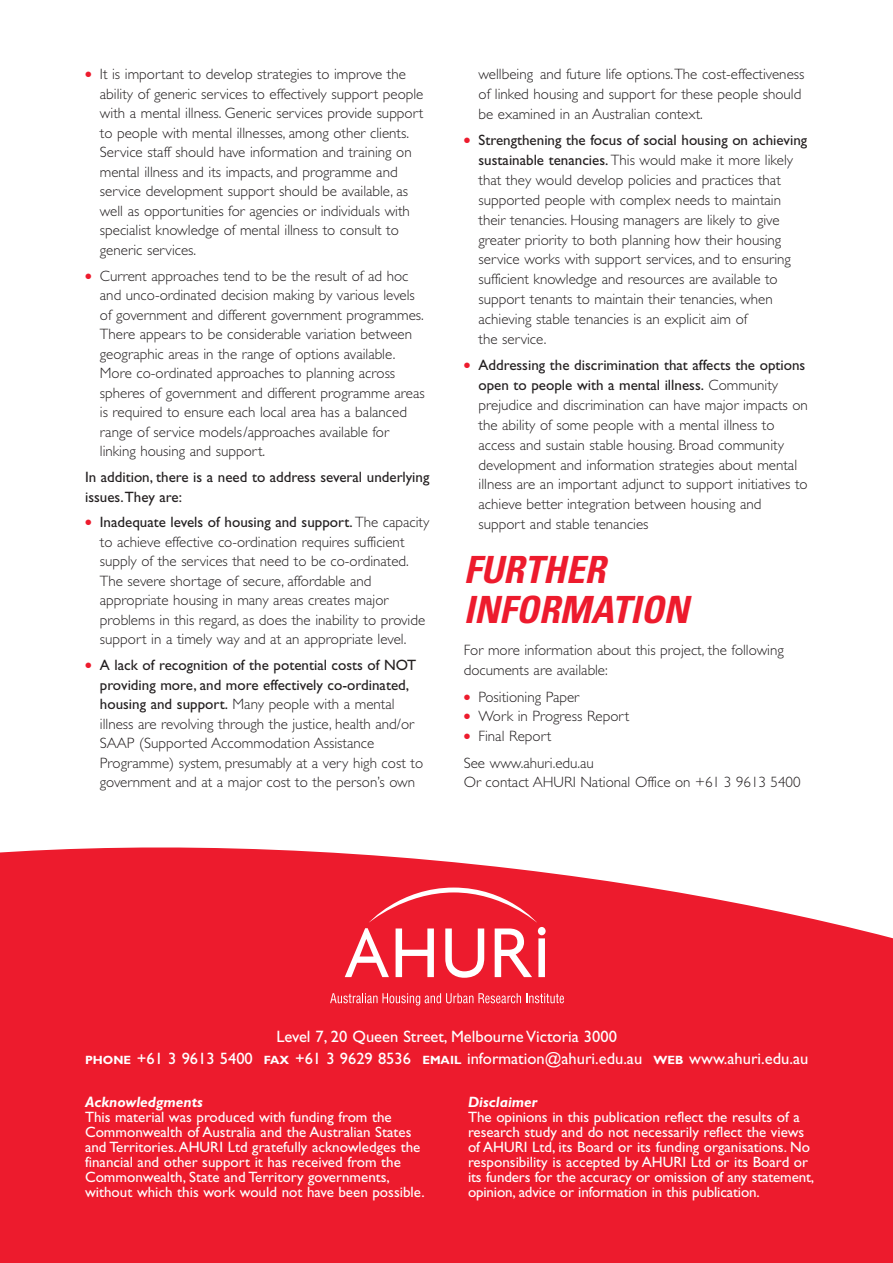
<style>
.page{position:relative;width:893px;height:1263px;background:#fff}
.page>*{position:absolute;margin:0;border:0;box-sizing:border-box;transform-origin:0 0}
.t1{font:italic 700 condensed 37.5px/39.3px "Univers";color:#ed1b2d}
.t2{font:16.5px/21.6px "Gill Sans";color:#fff;text-align:center}
.t3{font:300 15px/19.5px "Gill Sans";color:#231f20}
.t4{font:15px/15px "Gill Sans";color:#fff}
.t5{font:15px/19.5px "Gill Sans";color:#231f20}
.t6{font:italic 700 15px "Gill Sans";color:#fff}
.s1{font-size:22.5px;color:#ed1b2d}
.s2{font-weight:400}
.s3{font-weight:700;font-size:12px}
</style>
<div class="page">
<div style="left:0;top:847px;width:892px;height:416px;background:#ed1b2d"></div>
<svg style="left:345px;top:888px;width:200px;height:90px"></svg>
<svg style="left:330px;top:993px;width:234px;height:13px;background:#f04c5a"></svg>
<p class="t3" style="left:100px;top:66px;width:325px;text-indent:-17px"><span class="s1">•</span> It is important to develop strategies to improve the ability of generic services to effectively support people with a mental illness. Generic services provide support to people with mental illnesses, among other clients.<br>Service staff should have information and training on mental illness and its impacts, and programme and service development support should be available, as well as opportunities for agencies or individuals with specialist knowledge of mental illness to consult to generic services.</p>
<p class="t3" style="left:100px;top:267px;width:326px;text-indent:-17px"><span class="s1">•</span> Current approaches tend to be the result of ad hoc and unco-ordinated decision making by various levels of government and different government programmes.<br>There appears to be considerable variation between geographic areas in the range of options available.<br>More co-ordinated approaches to planning across spheres of government and different programme areas is required to ensure each local area has a balanced range of service models/approaches available for linking housing and support.</p>
<p class="t5" style="left:85px;top:469px;width:346px">In addition, there is a need to address several underlying issues.They are:</p>
<p class="t3" style="left:100px;top:514px;width:331px;text-indent:-17px"><span class="s1">•</span> <span class="s2">Inadequate levels of housing and support.</span> The capacity to achieve effective co-ordination requires sufficient supply of the services that need to be co-ordinated.<br>The severe shortage of secure, affordable and appropriate housing in many areas creates major problems in this regard, as does the inability to provide support in a timely way and at an appropriate level.</p>
<p class="t3" style="left:100px;top:657px;width:325px;text-indent:-17px"><span class="s1">•</span> <span class="s2">A lack of recognition of the potential costs of NOT providing more, and more effectively co-ordinated, housing and support.</span> Many people with a mental illness are revolving through the justice, health and/or SAAP (Supported Accommodation Assistance Programme) system, presumably at a very high cost to government and at a major cost to the person’s own</p>
<p class="t3" style="left:478px;top:66px;width:327px">wellbeing and future life options.The cost-effectiveness of linked housing and support for these people should be examined in an Australian context.</p>
<p class="t3" style="left:478px;top:132px;width:330px;line-height:20px;text-indent:-17px"><span class="s1">•</span> <span class="s2">Strengthening the focus of social housing on achieving sustainable tenancies.</span> This would make it more likely that they would develop policies and practices that supported people with complex needs to maintain their tenancies. Housing managers are likely to give greater priority to both planning how their housing service works with support services, and to ensuring sufficient knowledge and resources are available to support tenants to maintain their tenancies, when achieving stable tenancies is an explicit aim of<br>the service.</p>
<p class="t3" style="left:478px;top:357px;width:331px;line-height:20px;text-indent:-17px"><span class="s1">•</span> <span class="s2">Addressing the discrimination that affects the options open to people with a mental illness.</span> Community prejudice and discrimination can have major impacts on the ability of some people with a mental illness to access and sustain stable housing. Broad community development and information strategies about mental illness are an important adjunct to support initiatives to achieve better integration between housing and support and stable tenancies</p>
<h1 class="t1" style="left:463px;top:554px;width:226px">FURTHER<br>INFORMATION</h1>
<p class="t3" style="left:463px;top:642px;width:321px">For more information about this project, the following documents are available:</p>
<p class="t3" style="left:461px;top:688px;width:119px"><span class="s1">•</span> Positioning Paper</p>
<p class="t3" style="left:461px;top:708px;width:169px"><span class="s1">•</span> Work in Progress Report</p>
<p class="t3" style="left:461px;top:725px;width:134px;line-height:26.2px"><span class="s1">•</span> Final Report<br>See www.ahuri.edu.au</p>
<p class="t3" style="left:463px;top:774px;width:338px">Or contact AHURI National Office on +61 3 9613 5400</p>
<p class="t2" style="left:85px;top:1027px;width:724px">Level 7, 20 Queen Street, Melbourne Victoria 3000<br><span class="s3">PHONE</span> +61 3 9613 5400 <span class="s3">FAX</span> +61 3 9629 8536 <span class="s3">EMAIL</span> information@ahuri.edu.au <span class="s3">WEB</span> www.ahuri.edu.au</p>
<p class="t6" style="left:85px;top:1097px;width:119px">Acknowledgments</p>
<p class="t4" style="left:85px;top:1111px;width:341px">This material was produced with funding from the Commonwealth of Australia and the Australian States and Territories.AHURI Ltd gratefully acknowledges the financial and other support it has received from the Commonwealth, State and Territory governments, without which this work would not have been possible.</p>
<p class="t6" style="left:468px;top:1097px;width:71px">Disclaimer</p>
<p class="t4" style="left:468px;top:1111px;width:348px">The opinions in this publication reflect the results of a research study and do not necessarily reflect the views of AHURI Ltd, its Board or its funding organisations. No responsibility is accepted by AHURI Ltd or its Board or its funders for the accuracy or omission of any statement, opinion, advice or information in this publication.</p>
</div>
